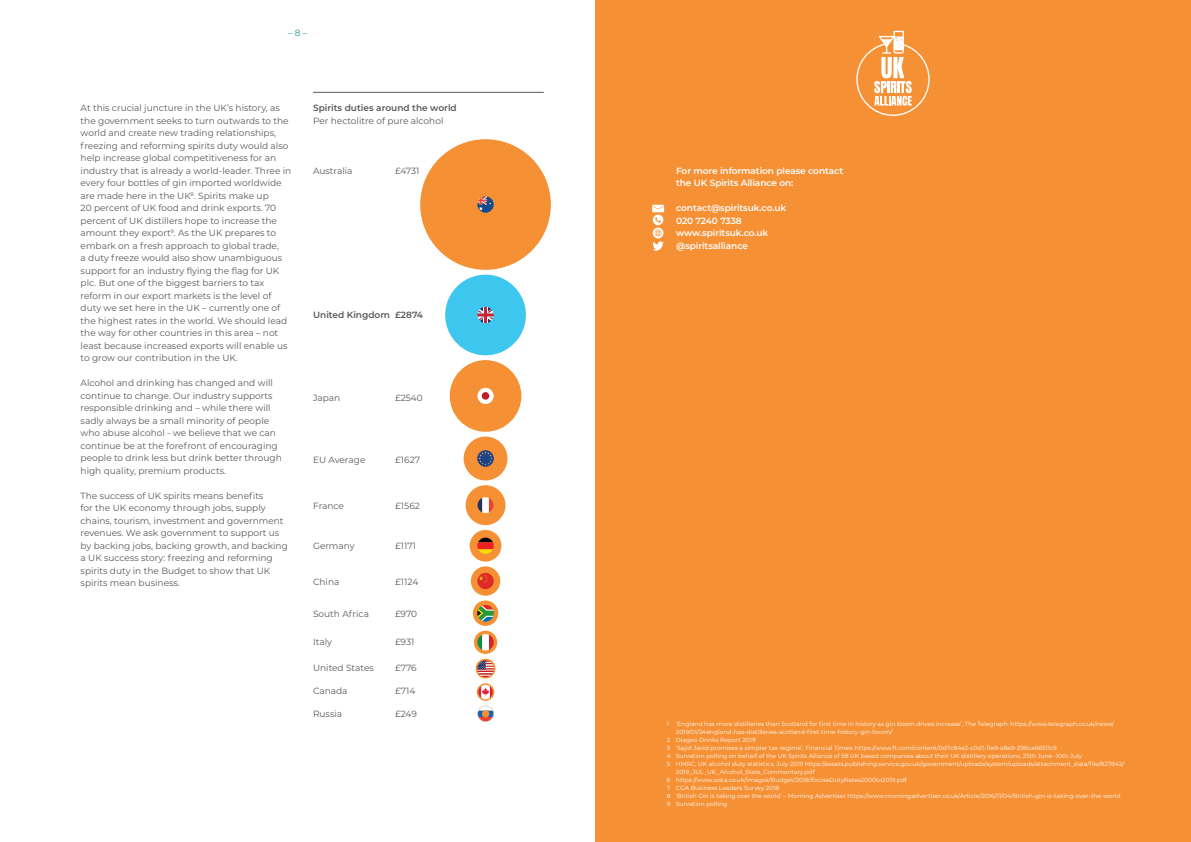
<style>
.page{position:relative;width:1191px;height:842px;background:#fff}
.page>*{position:absolute;margin:0;border:0;box-sizing:border-box;transform-origin:0 0}
.Body_Copy{font:9px/12.5px "Montserrat";color:#57585a}
.Body_Copy-2{font:600 9px/12.5px "Montserrat";letter-spacing:-.01em;color:#fff}
.Body_Copy-3{font:600 9px "Montserrat";color:#57585a}
.Body_Copy-4{font:9px "Montserrat";color:#1d9697}
.Body_Copy-5{font:6px/8px "Montserrat";color:#fff}
</style>
<div class="page">
<div style="left:595px;top:0;width:596px;height:842px;background:#f69034"></div>
<hr style="left:313px;top:92px;width:231px;height:1px;background:#57585a">
<svg style="left:475px;top:659px;width:20px;height:19px"></svg>
<svg style="left:477px;top:660px;width:17px;height:17px"></svg>
<div style="left:420px;top:139px;width:131px;height:131px;background:#f69034;border-radius:50%"></div>
<svg style="left:477px;top:196px;width:17px;height:17px"></svg>
<div style="left:450px;top:360px;width:71px;height:72px;background:#f69034;border-radius:50%"></div>
<svg style="left:477px;top:388px;width:16px;height:16px"></svg>
<div style="left:478px;top:388px;width:15px;height:15px;background:#fff;border-radius:50%"></div>
<div style="left:482px;top:392px;width:7px;height:8px;background:#be2029;border-radius:50%"></div>
<div style="left:445px;top:275px;width:81px;height:80px;background:#3dc6ee;border-radius:50%"></div>
<svg style="left:477px;top:307px;width:17px;height:16px"></svg>
<div style="left:465px;top:485px;width:40px;height:40px;background:#f69034;border-radius:50%"></div>
<svg style="left:477px;top:497px;width:16px;height:16px"></svg>
<div style="left:470px;top:530px;width:31px;height:31px;background:#f69034;border-radius:50%"></div>
<svg style="left:477px;top:538px;width:17px;height:16px"></svg>
<div style="left:471px;top:566px;width:29px;height:30px;background:#f69034;border-radius:50%"></div>
<div style="left:477px;top:573px;width:17px;height:16px;background:#df2b26;border-radius:50%"></div>
<svg style="left:479px;top:575px;width:8px;height:7px"></svg>
<svg style="left:473px;top:600px;width:25px;height:26px"></svg>
<svg style="left:477px;top:605px;width:16px;height:16px"></svg>
<svg style="left:474px;top:631px;width:23px;height:23px"></svg>
<svg style="left:477px;top:634px;width:17px;height:16px"></svg>
<svg style="left:477px;top:683px;width:17px;height:18px"></svg>
<svg style="left:478px;top:685px;width:15px;height:14px"></svg>
<svg style="left:477px;top:706px;width:17px;height:16px"></svg>
<div style="left:482px;top:710px;width:7px;height:7px;background:#f69034;border-radius:50%"></div>
<div style="left:463px;top:437px;width:44px;height:43px;background:#f69034;border-radius:50%"></div>
<svg style="left:477px;top:450px;width:17px;height:17px"></svg>
<svg style="left:479px;top:452px;width:13px;height:13px"></svg>
<svg style="left:652px;top:205px;width:12px;height:46px"></svg>
<svg style="left:856px;top:31px;width:73px;height:85px"></svg>
<p class="Body_Copy-4" style="left:288px;top:26px;width:21px">– 8 –</p>
<p class="Body_Copy" style="left:81px;top:101px;width:212px">At this crucial juncture in the UK’s history, as the government seeks to turn outwards to the world and create new trading relationships, freezing and reforming spirits duty would also help increase global competitiveness for an industry that is already a world-leader. Three in every four bottles of gin imported worldwide are made here in the UK<sup>8</sup>. Spirits make up<br>20 percent of UK food and drink exports. 70 percent of UK distillers hope to increase the amount they export<sup>9</sup>. As the UK prepares to embark on a fresh approach to global trade,<br>a duty freeze would also show unambiguous support for an industry flying the flag for UK plc. But one of the biggest barriers to tax reform in our export markets is the level of duty we set here in the UK – currently one of the highest rates in the world. We should lead the way for other countries in this area – not least because increased exports will enable us to grow our contribution in the UK.</p>
<p class="Body_Copy" style="left:81px;top:376px;width:203px">Alcohol and drinking has changed and will continue to change. Our industry supports responsible drinking and – while there will sadly always be a small minority of people who abuse alcohol - we believe that we can continue be at the forefront of encouraging people to drink less but drink better through high quality, premium products.</p>
<p class="Body_Copy" style="left:81px;top:489px;width:209px">The success of UK spirits means benefits<br>for the UK economy through jobs, supply chains, tourism, investment and government revenues. We ask government to support us by backing jobs, backing growth, and backing a UK success story: freezing and reforming spirits duty in the Budget to show that UK spirits mean business.</p>
<p class="Body_Copy-3" style="left:313px;top:101px;width:145px">Spirits duties around the world</p>
<p class="Body_Copy" style="left:313px;top:114px;width:132px">Per hectolitre of pure alcohol</p>
<p class="Body_Copy" style="left:313px;top:164px;width:41px">Australia</p>
<p class="Body_Copy" style="left:395px;top:164px;width:26px">£4731</p>
<p class="Body_Copy-3" style="left:313px;top:308px;width:111px">United Kingdom £2874</p>
<p class="Body_Copy" style="left:313px;top:391px;width:29px">Japan</p>
<p class="Body_Copy" style="left:395px;top:391px;width:29px">£2540</p>
<p class="Body_Copy" style="left:313px;top:453px;width:54px">EU Average</p>
<p class="Body_Copy" style="left:395px;top:453px;width:27px">£1627</p>
<p class="Body_Copy" style="left:313px;top:499px;width:32px">France</p>
<p class="Body_Copy" style="left:395px;top:499px;width:26px">£1562</p>
<p class="Body_Copy" style="left:313px;top:539px;width:43px">Germany</p>
<p class="Body_Copy" style="left:395px;top:539px;width:23px">£1171</p>
<p class="Body_Copy" style="left:313px;top:575px;width:28px">China</p>
<p class="Body_Copy" style="left:395px;top:575px;width:25px">£1124</p>
<p class="Body_Copy" style="left:313px;top:607px;width:57px">South Africa</p>
<p class="Body_Copy" style="left:395px;top:607px;width:24px">£970</p>
<p class="Body_Copy" style="left:313px;top:635px;width:20px">Italy</p>
<p class="Body_Copy" style="left:395px;top:635px;width:21px">£931</p>
<p class="Body_Copy" style="left:313px;top:661px;width:62px">United States</p>
<p class="Body_Copy" style="left:395px;top:661px;width:23px">£776</p>
<p class="Body_Copy" style="left:313px;top:684px;width:36px">Canada</p>
<p class="Body_Copy" style="left:395px;top:684px;width:22px">£714</p>
<p class="Body_Copy" style="left:313px;top:707px;width:31px">Russia</p>
<p class="Body_Copy" style="left:395px;top:707px;width:23px">£249</p>
<p class="Body_Copy-2" style="left:676px;top:164px;width:169px">For more information please contact the UK Spirits Alliance on:</p>
<p class="Body_Copy-2" style="left:676px;top:201px;width:111px">contact@spiritsuk.co.uk</p>
<p class="Body_Copy-2" style="left:676px;top:214px;width:67px">020 7240 7338</p>
<p class="Body_Copy-2" style="left:676px;top:226px;width:93px">www.spiritsuk.co.uk</p>
<p class="Body_Copy-2" style="left:676px;top:239px;width:73px">@spiritsalliance</p>
<p class="Body_Copy-5" style="left:676px;top:720px;width:439px;text-indent:-9px">1 ‘England has more distilleries than Scotland for first time in history as gin boom drives increase’, The Telegraph: https://www.telegraph.co.uk/news/<br>2019/01/24england-has-distilleries-scotland-first-time-history-gin-boom/</p>
<p class="Body_Copy-5" style="left:667px;top:736px;width:90px">2 Diageo Drinks Report 2019</p>
<p class="Body_Copy-5" style="left:667px;top:744px;width:391px">3 ‘Sajid Javid promises a simpler tax regime’, Financial Times: https://www.ft.com/content/0d7c84e2-c0d1-11e9-a8e9-296ca66511c9</p>
<p class="Body_Copy-5" style="left:667px;top:752px;width:417px">4 Survation polling on behalf of the UK Spirits Alliance of 58 UK based companies about their UK distillery operations, 25th June- 10th July</p>
<p class="Body_Copy-5" style="left:667px;top:760px;width:459px">5 HMRC, UK alcohol duty statistics, July 2019 https://assets.publishing.service.gov.uk/government/uploads/system/uploads/attachment_data/file/827842/</p>
<p class="Body_Copy-5" style="left:676px;top:768px;width:140px">2019_JUL_UK_Alcohol_Stats_Commentary.pdf</p>
<p class="Body_Copy-5" style="left:667px;top:776px;width:241px">6 https://www.wsta.co.uk/images/Budget/2018/ExciseDutyRates2000to2019.pdf</p>
<p class="Body_Copy-5" style="left:667px;top:784px;width:114px">7 CGA Business Leaders Survey 2018</p>
<p class="Body_Copy-5" style="left:667px;top:792px;width:455px">8 ‘British Gin is taking over the world’ – Morning Advertiser https://www.morningadvertiser.co.uk/Article/2016/11/04/British-gin-is-taking-over-the-world</p>
<p class="Body_Copy-5" style="left:667px;top:800px;width:62px">9 Survation polling</p>
</div>
